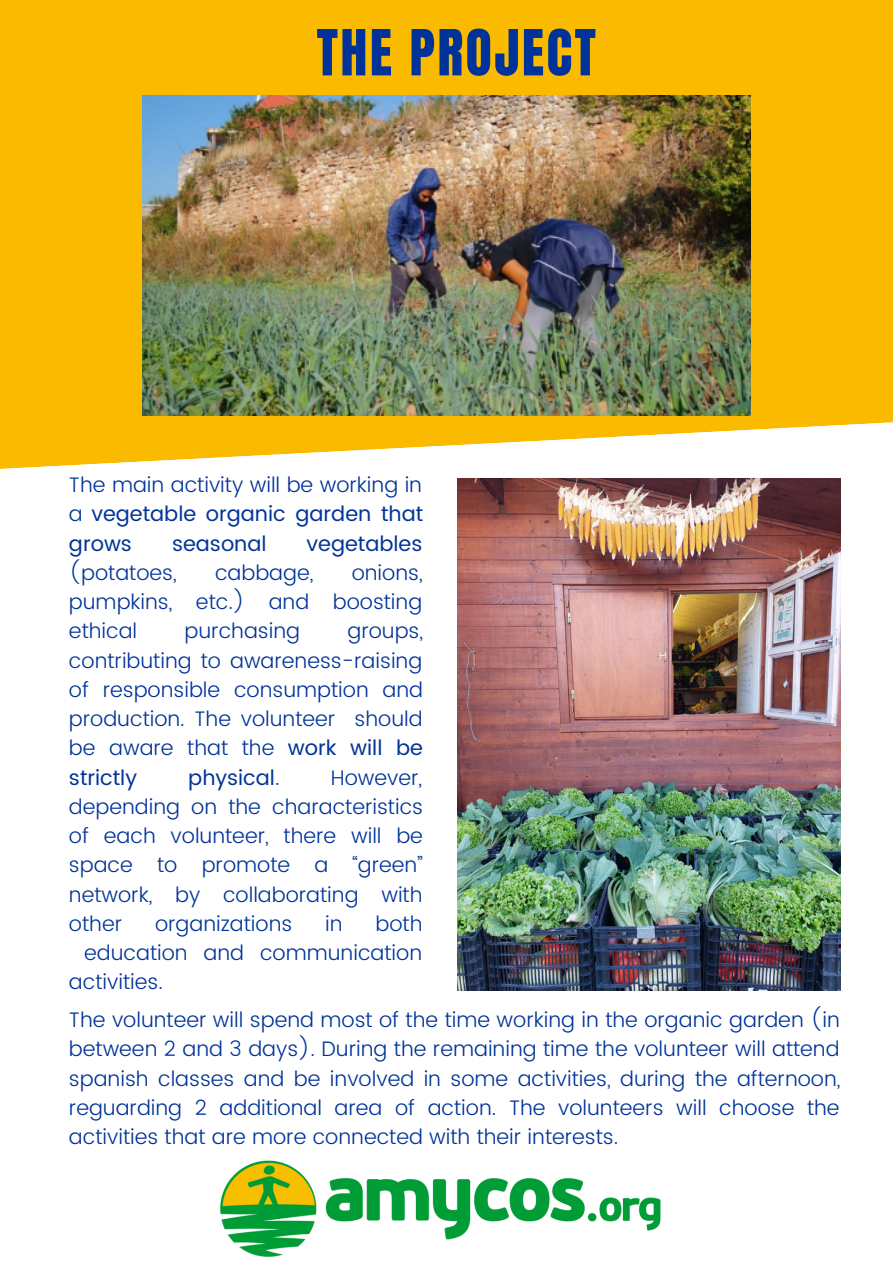
<style>
.page{position:relative;width:893px;height:1264px;background:#fff}
.page>*{position:absolute;margin:0;border:0;box-sizing:border-box;transform-origin:0 0}
.t1{font:54px "Anton";letter-spacing:.045em;color:#039}
.t2{font:300 21px/29.2px "Poppins";color:#039;text-align:justify}
.t3{font:21px "Poppins";color:#039}
.s1{font-weight:400}
.s2{font-weight:300}
</style>
<div class="page">
<img style="left:220px;top:1160px;width:441px;height:96px">
<svg style="left:0;top:0;width:892px;height:469px;background:#f8c11c"></svg>
<div style="left:262px;top:13px;width:387px;height:78px;background:#f9ba00"></div>
<img style="left:143px;top:96px;width:607px;height:319px">
<img style="left:457px;top:478px;width:383px;height:512px">
<h1 class="t1" style="left:316px;top:14px;width:281px">THE PROJECT</h1>
<p class="t2" style="left:69px;top:470px;width:355px">The main activity will be working in a <span class="s1">vegetable organic garden that grows</span></p>
<p class="t3" style="left:172px;top:531px;width:96px">seasonal</p>
<p class="t3" style="left:306px;top:531px;width:117px">vegetables</p>
<p class="t2" style="left:69px;top:558px;width:109px">(potatoes,</p>
<p class="t2" style="left:215px;top:558px;width:100px">cabbage,</p>
<p class="t2" style="left:69px;top:558px;width:355px;text-indent:283px">onions, pumpkins, etc.) and boosting ethical</p>
<p class="t2" style="left:185px;top:616px;width:117px">purchasing</p>
<p class="t2" style="left:69px;top:616px;width:355px;text-indent:278px">groups, contributing to awareness-raising of responsible consumption and production. The volunteer should be aware that the <span class="s1">work will be strictly</span></p>
<p class="t3" style="left:188px;top:765px;width:93px">physical<span class="s2">.</span></p>
<p class="t2" style="left:69px;top:762px;width:355px;text-indent:262px">However, depending on the characteristics of each volunteer, there will be space to promote a “green” network, by collaborating with other</p>
<p class="t2" style="left:155px;top:908px;width:139px">organizations</p>
<p class="t2" style="left:325px;top:908px;width:19px">in</p>
<p class="t2" style="left:375px;top:908px;width:48px">both</p>
<p class="t2" style="left:84px;top:938px;width:339px">education and communication</p>
<p class="t2" style="left:69px;top:967px;width:95px">activities.</p>
<p class="t2" style="left:69px;top:1005px;width:773px">The volunteer will spend most of the time working in the organic garden (in between 2 and 3 days). During the remaining time the volunteer will attend spanish classes and be involved in some activities, during the afternoon, reguarding 2 additional area of action. The volunteers will choose the activities that are more connected with their interests.</p>
</div>
